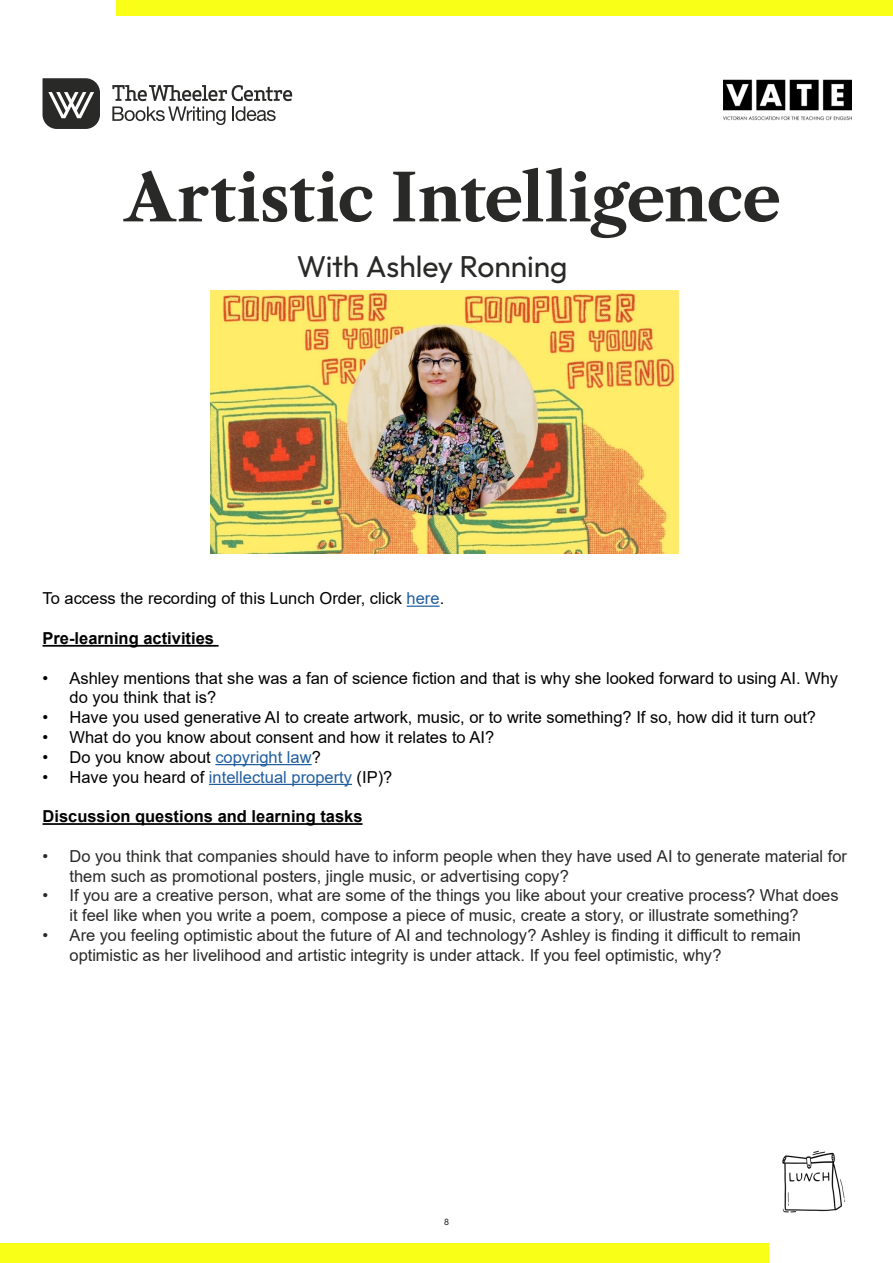
<style>
.page{position:relative;width:893px;height:1263px;background:#fff}
.page>*{position:absolute;margin:0;border:0;box-sizing:border-box;transform-origin:0 0}
.t1{font:700 64.5px "Libre Caslon Text";letter-spacing:-.015em;color:#292928}
.t2{font:30px "Outfit";letter-spacing:-.005em;color:#292928}
.t3{font:16.5px/19.8px "Arial";color:#292928}
.t4{font:16.5px/19.8px "Arial";color:#000}
.t5{font:700 16.5px "Arial";color:#000}
.t6{font:9px "Outfit";color:#292928}
.s1{color:#215e9e}
</style>
<div class="page">
<div style="left:116px;top:0;width:777px;height:16px;background:#faff17"></div>
<div style="left:0;top:1243px;width:769px;height:20px;background:#faff17"></div>
<svg style="left:112px;top:85px;width:180px;height:40px"></svg>
<svg style="left:43px;top:78px;width:57px;height:51px"></svg>
<img style="left:724px;top:79px;width:127px;height:42px">
<hr style="left:407px;top:606px;width:33px;height:1px;background:#215e9e">
<hr style="left:43px;top:645px;width:176px;height:2px;background:#000">
<hr style="left:215px;top:764px;width:97px;height:1px;background:#215e9e">
<hr style="left:209px;top:784px;width:143px;height:1px;background:#215e9e">
<hr style="left:43px;top:823px;width:320px;height:2px;background:#000">
<img style="left:782px;top:1150px;width:63px;height:63px">
<img style="left:211px;top:290px;width:467px;height:263px">
<h1 class="t1" style="left:125px;top:159px;width:658px">Artistic Intelligence</h1>
<h2 class="t2" style="left:297px;top:250px;width:272px">With Ashley Ronning</h2>
<p class="t4" style="left:43px;top:589px;width:403px">To access the recording of this Lunch Order, click <span class="s1">here</span>.</p>
<p class="t5" style="left:43px;top:627px;width:173px">Pre-learning activities</p>
<p class="t4" style="left:70px;top:668px;width:770px;text-indent:-27px">• Ashley mentions that she was a fan of science fiction and that is why she looked forward to using AI. Why do you think that is?</p>
<p class="t4" style="left:43px;top:707px;width:775px">• Have you used generative AI to create artwork, music, or to write something? If so, how did it turn out?</p>
<p class="t4" style="left:43px;top:727px;width:453px">• What do you know about consent and how it relates to AI?</p>
<p class="t4" style="left:43px;top:747px;width:280px">• Do you know about <span class="s1">copyright law</span>?</p>
<p class="t4" style="left:43px;top:767px;width:351px">• Have you heard of <span class="s1">intellectual property</span> (IP)?</p>
<p class="t5" style="left:43px;top:805px;width:322px">Discussion questions and learning tasks</p>
<p class="t3" style="left:70px;top:846px;width:779px;text-indent:-27px">• Do you think that companies should have to inform people when they have used AI to generate material for them such as promotional posters, jingle music, or advertising copy?</p>
<p class="t3" style="left:70px;top:886px;width:771px;text-indent:-27px">• If you are a creative person, what are some of the things you like about your creative process? What does it feel like when you write a poem, compose a piece of music, create a story, or illustrate something?</p>
<p class="t3" style="left:70px;top:925px;width:733px;text-indent:-27px">• Are you feeling optimistic about the future of AI and technology? Ashley is finding it difficult to remain optimistic as her livelihood and artistic integrity is under attack. If you feel optimistic, why?</p>
<p class="t6" style="left:444px;top:1216px;width:6px">8</p>
</div>
